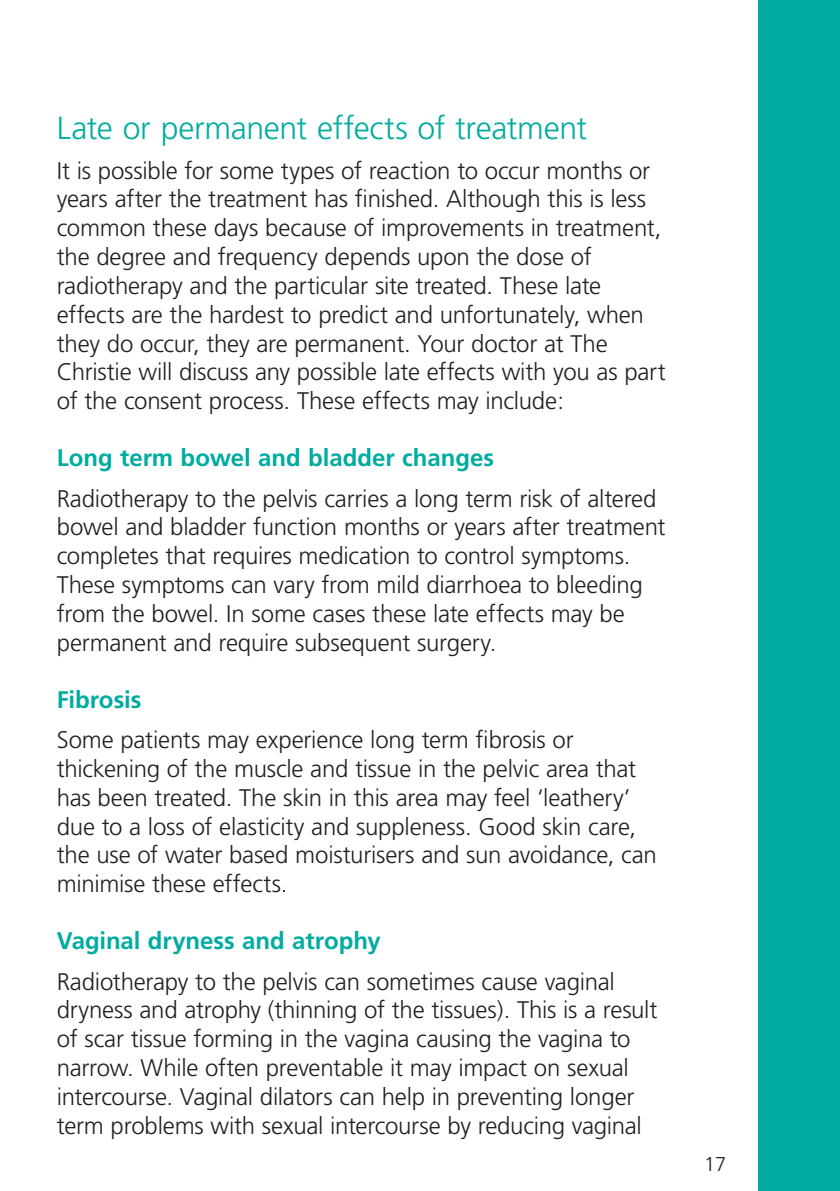
<style>
.page{position:relative;width:840px;height:1191px;background:#fff}
.page>*{position:absolute;margin:0;border:0;box-sizing:border-box;transform-origin:0 0}
.t1{font:300 32px "Frutiger";letter-spacing:-.01em;color:#00aca0}
.t2{font:300 24px/28.8px "Frutiger";letter-spacing:-.01em;color:#231f20}
.t3{font:700 24px "Frutiger";color:#00aca0}
.t4{font:300 20px "Frutiger";color:#231f20}
</style>
<div class="page">
<div style="left:758px;top:0;width:81px;height:1191px;background:#00aca0"></div>
<h1 class="t1" style="left:57px;top:109px;width:531px">Late or permanent effects of treatment</h1>
<p class="t2" style="left:57px;top:156px;width:610px">It is possible for some types of reaction to occur months or years after the treatment has finished. Although this is less common these days because of improvements in treatment, the degree and frequency depends upon the dose of radiotherapy and the particular site treated. These late effects are the hardest to predict and unfortunately, when they do occur, they are permanent. Your doctor at The Christie will discuss any possible late effects with you as part of the consent process. These effects may include:</p>
<p class="t3" style="left:57px;top:444px;width:438px">Long term bowel and bladder changes</p>
<p class="t2" style="left:57px;top:484px;width:610px">Radiotherapy to the pelvis carries a long term risk of altered bowel and bladder function months or years after treatment completes that requires medication to control symptoms.<br>These symptoms can vary from mild diarrhoea to bleeding from the bowel. In some cases these late effects may be permanent and require subsequent surgery.</p>
<p class="t3" style="left:57px;top:685px;width:86px">Fibrosis</p>
<p class="t2" style="left:57px;top:725px;width:601px">Some patients may experience long term fibrosis or thickening of the muscle and tissue in the pelvic area that has been treated. The skin in this area may feel ‘leathery’ due to a loss of elasticity and suppleness. Good skin care, the use of water based moisturisers and sun avoidance, can minimise these effects.</p>
<p class="t3" style="left:57px;top:927px;width:325px">Vaginal dryness and atrophy</p>
<p class="t2" style="left:57px;top:966px;width:601px">Radiotherapy to the pelvis can sometimes cause vaginal dryness and atrophy (thinning of the tissues). This is a result of scar tissue forming in the vagina causing the vagina to narrow. While often preventable it may impact on sexual intercourse. Vaginal dilators can help in preventing longer term problems with sexual intercourse by reducing vaginal</p>
<p class="t4" style="left:703px;top:1152px;width:24px">17</p>
</div>
